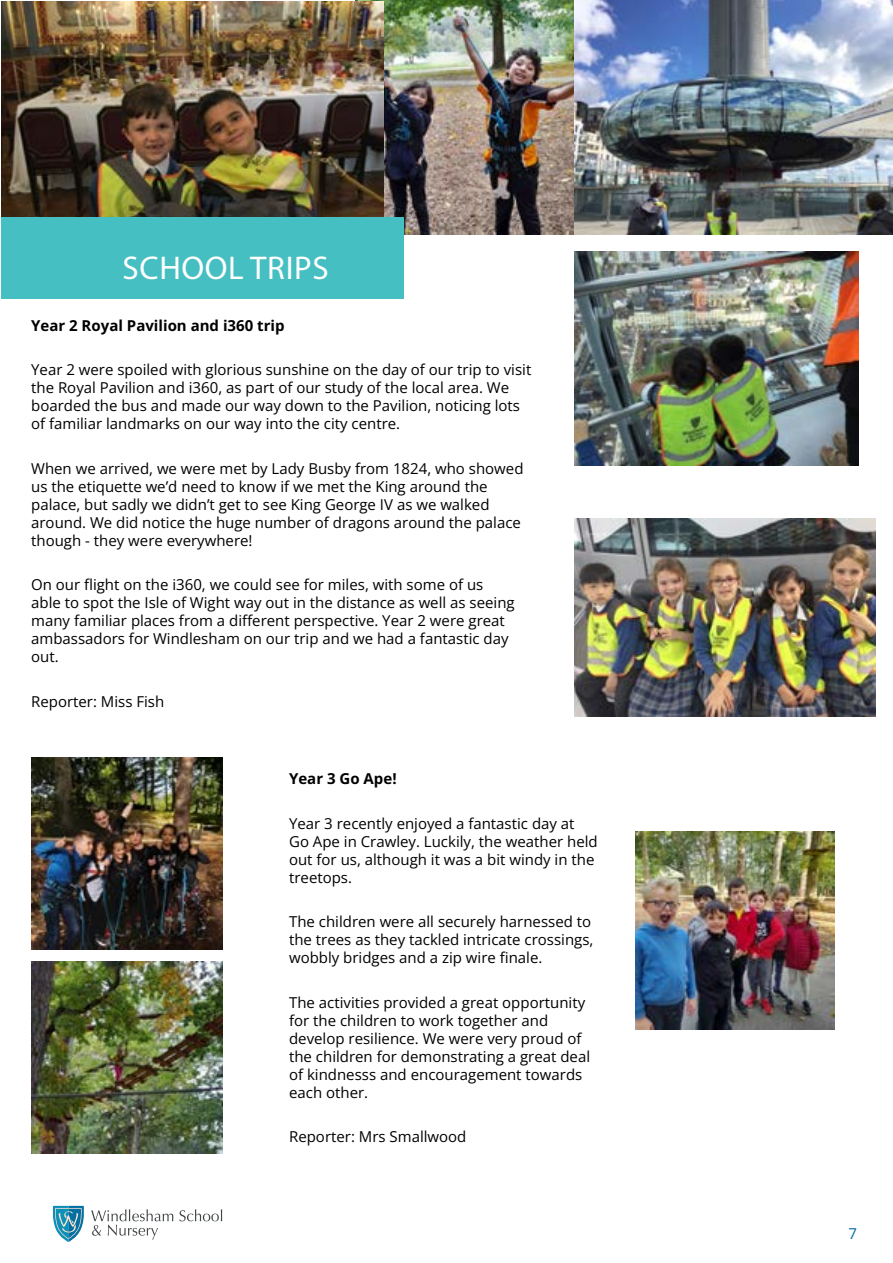
<style>
.page{position:relative;width:893px;height:1263px;background:#fff}
.page>*{position:absolute;margin:0;border:0;box-sizing:border-box;transform-origin:0 0}
.t1{font:33px "Myriad Pro";letter-spacing:.02em;color:#fff}
.t2{font:15px/18px "Open Sans";color:#000}
.t3{font:700 15px "Open Sans";color:#000}
.t4{font:15px "Open Sans";color:#006ba3}
</style>
<div class="page">
<svg style="left:179px;top:1209px;width:43px;height:12px"></svg>
<svg style="left:91px;top:1209px;width:82px;height:30px"></svg>
<svg style="left:52px;top:1206px;width:32px;height:36px"></svg>
<img style="left:356px;top:0;width:218px;height:235px">
<img style="left:1px;top:1px;width:383px;height:216px">
<div style="left:1px;top:217px;width:403px;height:81px;background:#45bfc2"></div>
<img style="left:574px;top:0;width:319px;height:235px">
<img style="left:574px;top:252px;width:285px;height:214px">
<img style="left:31px;top:758px;width:192px;height:191px">
<img style="left:31px;top:962px;width:192px;height:191px">
<img style="left:574px;top:519px;width:302px;height:197px">
<img style="left:636px;top:831px;width:198px;height:199px">
<h1 class="t1" style="left:123px;top:248px;width:208px">SCHOOL TRIPS</h1>
<p class="t3" style="left:31px;top:315px;width:255px">Year 2 Royal Pavilion and i360 trip</p>
<p class="t2" style="left:31px;top:360px;width:502px">Year 2 were spoiled with glorious sunshine on the day of our trip to visit the Royal Pavilion and i360, as part of our study of the local area. We boarded the bus and made our way down to the Pavilion, noticing lots of familiar landmarks on our way into the city centre.</p>
<p class="t2" style="left:31px;top:459px;width:494px">When we arrived, we were met by Lady Busby from 1824, who showed us the etiquette we’d need to know if we met the King around the palace, but sadly we didn’t get to see King George IV as we walked around. We did notice the huge number of dragons around the palace though - they were everywhere!</p>
<p class="t2" style="left:31px;top:575px;width:485px">On our flight on the i360, we could see for miles, with some of us able to spot the Isle of Wight way out in the distance as well as seeing many familiar places from a different perspective. Year 2 were great ambassadors for Windlesham on our trip and we had a fantastic day out.</p>
<p class="t2" style="left:31px;top:692px;width:135px">Reporter: Miss Fish</p>
<p class="t3" style="left:289px;top:768px;width:109px">Year 3 Go Ape!</p>
<p class="t2" style="left:289px;top:814px;width:310px">Year 3 recently enjoyed a fantastic day at Go Ape in Crawley. Luckily, the weather held out for us, although it was a bit windy in the treetops.</p>
<p class="t2" style="left:289px;top:912px;width:306px">The children were all securely harnessed to the trees as they tackled intricate crossings, wobbly bridges and a zip wire finale.</p>
<p class="t2" style="left:289px;top:993px;width:303px">The activities provided a great opportunity for the children to work together and develop resilience. We were very proud of the children for demonstrating a great deal of kindnesss and encouragement towards each other.</p>
<p class="t2" style="left:289px;top:1127px;width:179px">Reporter: Mrs Smallwood</p>
<p class="t4" style="left:848px;top:1223px;width:10px">7</p>
</div>
